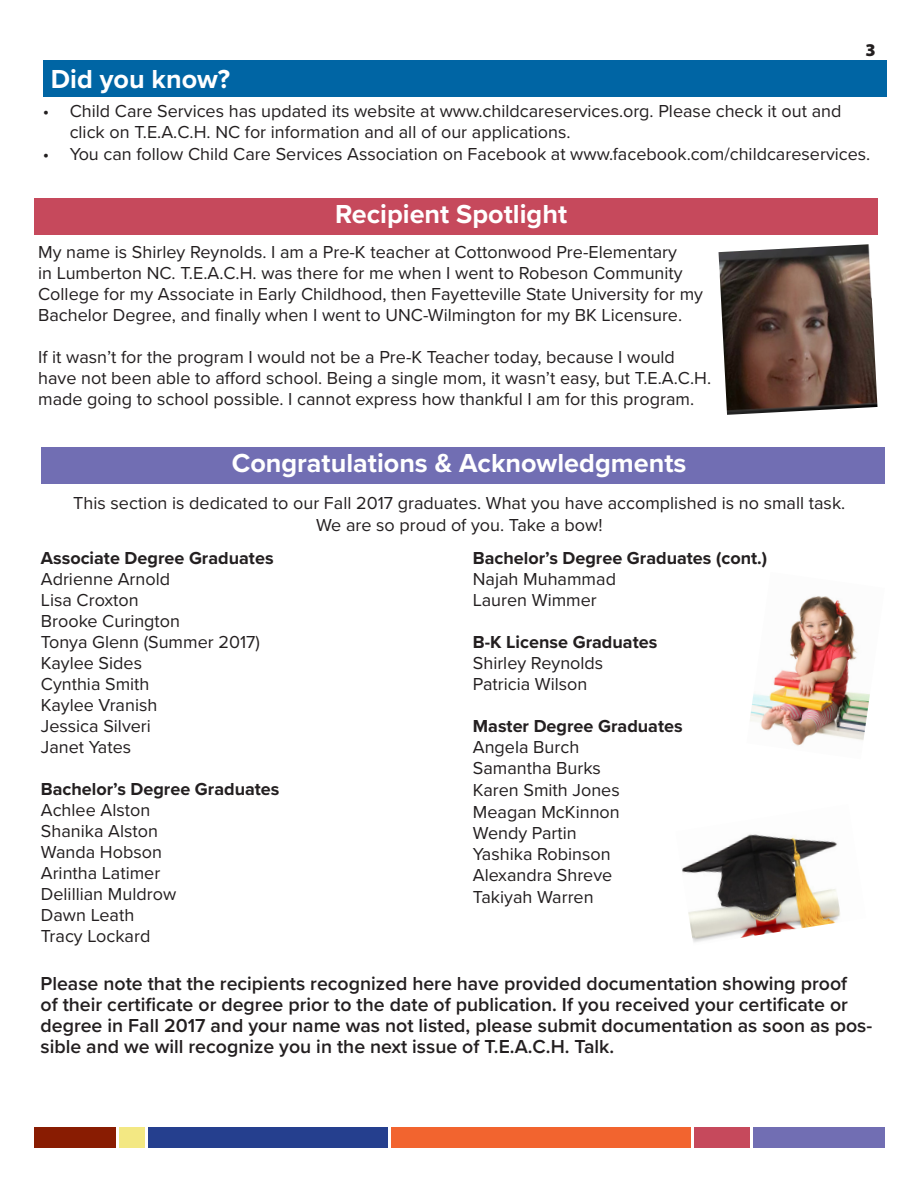
<style>
.page{position:relative;width:918px;height:1188px;background:#fff}
.page>*{position:absolute;margin:0;border:0;box-sizing:border-box;transform-origin:0 0}
.t1{font:700 27px "Proxima Nova";color:#fff}
.t2{font:600 19.5px/21px "Proxima Nova";color:#231f20}
.t3{font:18px/21px "Proxima Nova";color:#231f20}
.t4{font:700 18px "Proxima Nova";color:#231f20}
.t5{font:900 18px "Myriad Pro";color:#231f20}
</style>
<div class="page">
<div style="left:34px;top:198px;width:844px;height:36px;background:#c6495c"></div>
<div style="left:41px;top:448px;width:844px;height:36px;background:#716eb3"></div>
<div style="left:34px;top:1127px;width:82px;height:21px;background:#891c02"></div>
<div style="left:148px;top:1127px;width:240px;height:21px;background:#253f8e"></div>
<div style="left:391px;top:1127px;width:300px;height:21px;background:#f2642f"></div>
<div style="left:694px;top:1127px;width:56px;height:21px;background:#c6495c"></div>
<div style="left:754px;top:1127px;width:131px;height:21px;background:#716eb3"></div>
<div style="left:119px;top:1127px;width:26px;height:21px;background:#f3e883"></div>
<img style="left:750px;top:596px;width:120px;height:150px">
<img style="left:719px;top:244px;width:159px;height:171px">
<img style="left:682px;top:834px;width:158px;height:108px">
<div style="left:43px;top:60px;width:843px;height:37px;background:#0065a4"></div>
<p class="t5" style="left:866px;top:39px;width:12px">3</p>
<p class="t1" style="left:51px;top:59px;width:181px">Did you know?</p>
<p class="t3" style="left:70px;top:100px;width:773px;text-indent:-27px">• Child Care Services has updated its website at www.childcareservices.org. Please check it out and click on T.E.A.C.H. NC for information and all of our applications.</p>
<p class="t3" style="left:43px;top:142px;width:829px">• You can follow Child Care Services Association on Facebook at www.facebook.com/childcareservices.</p>
<p class="t1" style="left:335px;top:194px;width:233px">Recipient Spotlight</p>
<p class="t3" style="left:38px;top:241px;width:666px">My name is Shirley Reynolds. I am a Pre-K teacher at Cottonwood Pre-Elementary<br>in Lumberton NC. T.E.A.C.H. was there for me when I went to Robeson Community College for my Associate in Early Childhood, then Fayetteville State University for my Bachelor Degree, and finally when I went to UNC-Wilmington for my BK Licensure.</p>
<p class="t3" style="left:38px;top:346px;width:675px">If it wasn’t for the program I would not be a Pre-K Teacher today, because I would have not been able to afford school. Being a single mom, it wasn’t easy, but T.E.A.C.H. made going to school possible. I cannot express how thankful I am for this program.</p>
<p class="t1" style="left:232px;top:443px;width:456px">Congratulations &amp; Acknowledgments</p>
<p class="t3" style="left:73px;top:492px;width:774px">This section is dedicated to our Fall 2017 graduates. What you have accomplished is no small task.</p>
<p class="t3" style="left:316px;top:513px;width:288px">We are so proud of you. Take a bow!</p>
<p class="t4" style="left:473px;top:545px;width:296px">Bachelor’s Degree Graduates (cont.)</p>
<p class="t3" style="left:473px;top:568px;width:145px">Najah Muhammad</p>
<p class="t3" style="left:473px;top:589px;width:126px">Lauren Wimmer</p>
<p class="t4" style="left:473px;top:629px;width:186px">B-K License Graduates</p>
<p class="t3" style="left:473px;top:652px;width:132px">Shirley Reynolds</p>
<p class="t3" style="left:473px;top:673px;width:116px">Patricia Wilson</p>
<p class="t4" style="left:473px;top:713px;width:211px">Master Degree Graduates</p>
<p class="t3" style="left:473px;top:736px;width:108px">Angela Burch</p>
<p class="t3" style="left:473px;top:757px;width:130px">Samantha Burks</p>
<p class="t3" style="left:473px;top:779px;width:148px">Karen Smith Jones</p>
<p class="t3" style="left:473px;top:800px;width:148px">Meagan McKinnon</p>
<p class="t3" style="left:473px;top:821px;width:105px">Wendy Partin</p>
<p class="t3" style="left:473px;top:842px;width:139px">Yashika Robinson</p>
<p class="t3" style="left:473px;top:864px;width:141px">Alexandra Shreve</p>
<p class="t3" style="left:473px;top:885px;width:122px">Takiyah Warren</p>
<p class="t4" style="left:41px;top:545px;width:234px">Associate Degree Graduates</p>
<p class="t3" style="left:41px;top:568px;width:131px">Adrienne Arnold</p>
<p class="t3" style="left:41px;top:589px;width:99px">Lisa Croxton</p>
<p class="t3" style="left:41px;top:610px;width:141px">Brooke Curington</p>
<p class="t3" style="left:41px;top:631px;width:221px">Tonya Glenn (Summer 2017)</p>
<p class="t3" style="left:41px;top:652px;width:103px">Kaylee Sides</p>
<p class="t3" style="left:41px;top:673px;width:110px">Cynthia Smith</p>
<p class="t3" style="left:41px;top:694px;width:118px">Kaylee Vranish</p>
<p class="t3" style="left:41px;top:715px;width:112px">Jessica Silveri</p>
<p class="t3" style="left:41px;top:736px;width:92px">Janet Yates</p>
<p class="t4" style="left:41px;top:776px;width:240px">Bachelor’s Degree Graduates</p>
<p class="t3" style="left:41px;top:799px;width:111px">Achlee Alston</p>
<p class="t3" style="left:41px;top:820px;width:119px">Shanika Alston</p>
<p class="t3" style="left:41px;top:841px;width:123px">Wanda Hobson</p>
<p class="t3" style="left:41px;top:862px;width:121px">Arintha Latimer</p>
<p class="t3" style="left:41px;top:883px;width:137px">Delillian Muldrow</p>
<p class="t3" style="left:41px;top:904px;width:95px">Dawn Leath</p>
<p class="t3" style="left:41px;top:925px;width:111px">Tracy Lockard</p>
<p class="t2" style="left:40px;top:972px;width:833px">Please note that the recipients recognized here have provided documentation showing proof<br>of their certificate or degree prior to the date of publication. If you received your certificate or degree in Fall 2017 and your name was not listed, please submit documentation as soon as pos&shy;sible and we will recognize you in the next issue of T.E.A.C.H. Talk.</p>
</div>
